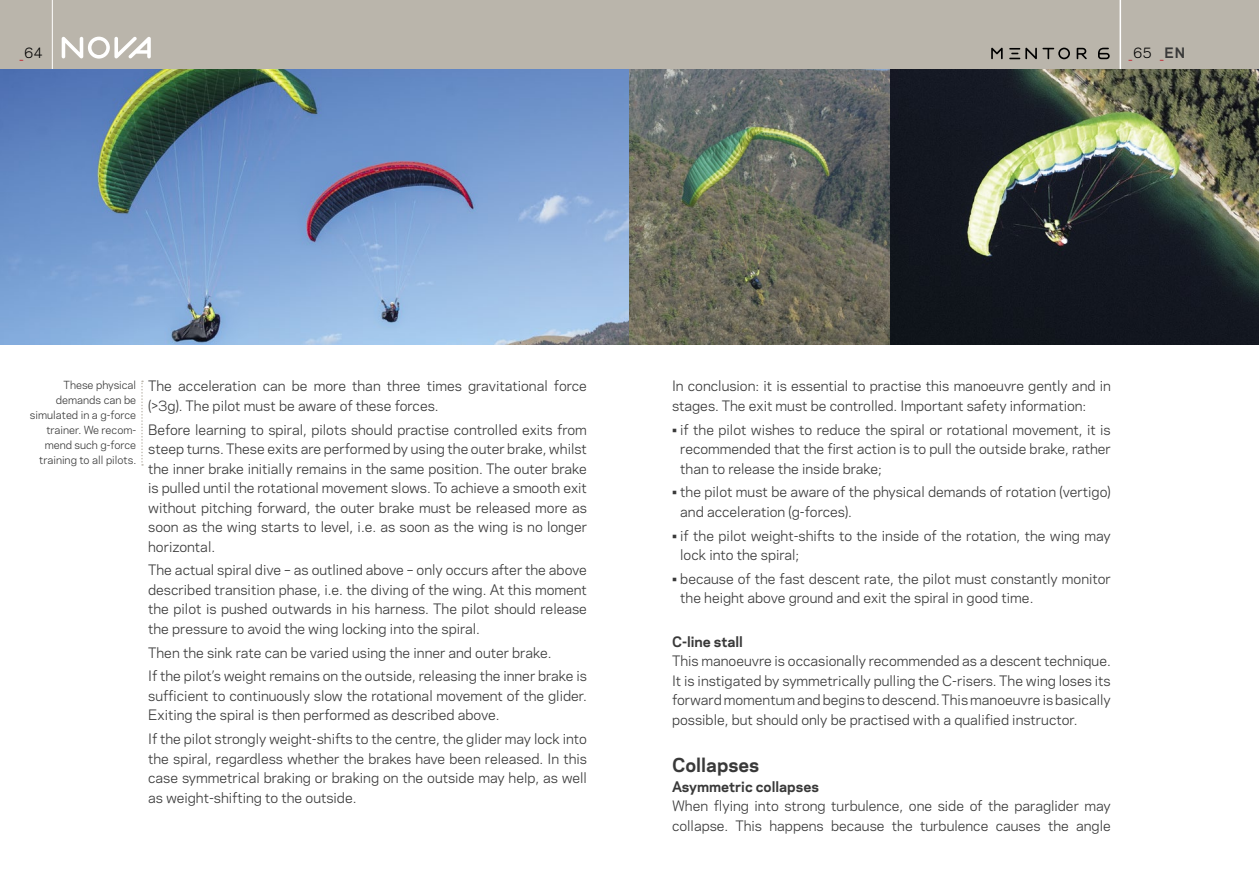
<style>
.page{position:relative;width:1259px;height:893px;background:#fff}
.page>*{position:absolute;margin:0;border:0;box-sizing:border-box;transform-origin:0 0}
.t1{font:700 18px "Galaxie Polaris";color:#393939}
.t2{font:13.5px/19.5px "Galaxie Polaris";color:#393939}
.t3{font:700 13.5px "Galaxie Polaris";color:#393939}
.t4{font:13.5px "Galaxie Polaris";color:#c1212c}
.t5{font:13.5px "Galaxie Polaris";color:#000}
.t6{font:10.5px/15px "Galaxie Polaris";color:#393939;text-align:right}
.s1{color:#c1212c}
.s2{color:#000}
.s3{font-weight:700;color:#393939}
</style>
<div class="page">
<div style="left:0;top:0;width:1259px;height:69px;background:#bab5ab"></div>
<hr style="left:1119px;top:0;width:2px;height:69px;background:#fff">
<svg style="left:991px;top:48px;width:95px;height:11px"></svg>
<svg style="left:1098px;top:48px;width:11px;height:11px"></svg>
<hr style="left:52px;top:0;width:1px;height:69px;background:#fff">
<svg style="left:62px;top:37px;width:89px;height:22px"></svg>
<svg style="left:141px;top:381px;width:2px;height:85px"></svg>
<img style="left:0;top:69px;width:890px;height:276px">
<img style="left:890px;top:69px;width:369px;height:276px">
<p class="t5" style="left:19px;top:43px;width:25px"><span class="s1">_</span>64</p>
<p class="t4" style="left:1128px;top:43px;width:58px">_<span class="s2">65</span> _<span class="s3">EN</span></p>
<p class="t6" style="left:30px;top:377px;width:108px">These physical demands can be simulated in a g-force trainer. We recom&shy;mend such g-force training to all pilots.</p>
<p class="t2" style="left:148px;top:376px;width:440px">The acceleration can be more than three times gravitational force (&gt;3g). The pilot must be aware of these forces.</p>
<p class="t2" style="left:148px;top:419px;width:440px;text-align:justify">Before learning to spiral, pilots should practise controlled exits from steep turns. These exits are performed by using the outer brake, whilst the inner brake initially remains in the same position. The outer brake is pulled until the rotational movement slows. To achieve a smooth exit without pitching forward, the outer brake must be released more as soon as the wing starts to level, i.e. as soon as the wing is no longer horizontal.</p>
<p class="t2" style="left:148px;top:560px;width:440px;text-align:justify">The actual spiral dive – as outlined above – only occurs after the above described transition phase, i.e. the diving of the wing. At this moment the pilot is pushed outwards in his harness. The pilot should release the pressure to avoid the wing locking into the spiral.</p>
<p class="t2" style="left:148px;top:640px;width:440px;line-height:23.7px">Then the sink rate can be varied using the inner and outer brake.<br>If the pilot’s weight remains on the outside, releasing the inner brake is</p>
<p class="t2" style="left:148px;top:685px;width:440px">sufficient to continuously slow the rotational movement of the glider.<br>Exiting the spiral is then performed as described above.</p>
<p class="t2" style="left:148px;top:728px;width:440px;text-align:justify">If the pilot strongly weight-shifts to the centre, the glider may lock into the spiral, regardless whether the brakes have been released. In this case symmetrical braking or braking on the outside may help, as well as weight-shifting to the outside.</p>
<p class="t2" style="left:672px;top:376px;width:440px">In conclusion: it is essential to practise this manoeuvre gently and in stages. The exit must be controlled. Important safety information:</p>
<p class="t2" style="left:680px;top:419px;width:432px;text-align:justify;text-indent:-8px">• if the pilot wishes to reduce the spiral or rotational movement, it is recommended that the first action is to pull the outside brake, rather than to release the inside brake;</p>
<p class="t2" style="left:680px;top:482px;width:432px;text-indent:-8px">• the pilot must be aware of the physical demands of rotation (vertigo) and acceleration (g-forces).</p>
<p class="t2" style="left:680px;top:525px;width:432px;text-indent:-8px">• if the pilot weight-shifts to the inside of the rotation, the wing may lock into the spiral;</p>
<p class="t2" style="left:680px;top:568px;width:432px;text-indent:-8px">• because of the fast descent rate, the pilot must constantly monitor the height above ground and exit the spiral in good time.</p>
<p class="t3" style="left:672px;top:631px;width:73px">C-line stall</p>
<p class="t2" style="left:672px;top:650px;width:440px;text-align:justify">This manoeuvre is occasionally recommended as a descent technique.<br>It is instigated by symmetrically pulling the C-risers. The wing loses its forward momentum and begins to descend. This manoeuvre is basically possible, but should only be practised with a qualified instructor.</p>
<h1 class="t1" style="left:672px;top:752px;width:89px">Collapses</h1>
<p class="t3" style="left:672px;top:776px;width:148px">Asymmetric collapses</p>
<p class="t2" style="left:672px;top:795px;width:440px">When flying into strong turbulence, one side of the paraglider may collapse. This happens because the turbulence causes the angle</p>
</div>
